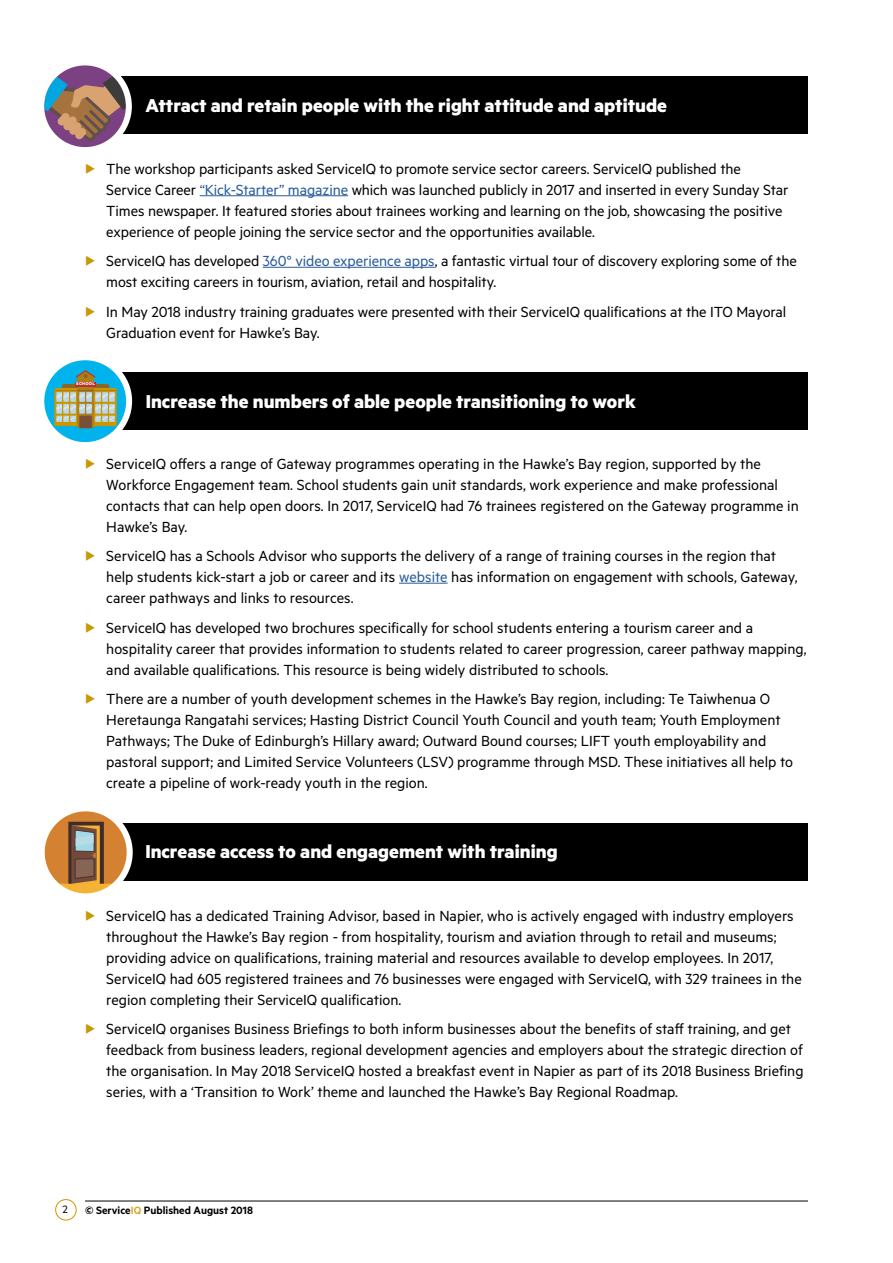
<style>
.page{position:relative;width:893px;height:1263px;background:#fff}
.page>*{position:absolute;margin:0;border:0;box-sizing:border-box;transform-origin:0 0}
.t1{font:700 21px "Metric";color:#fff}
.t2{font:16.5px/21px "Metric";color:#000}
.t3{font:600 12px "Metric";color:#000}
.t4{font:12px "Metric";color:#000}
.t5{font:700 4.65px "Metric";letter-spacing:.055em;color:#fff;scale:1.07 1}
.s1{color:#cb9700}
.s2{color:#275b9b}
.s3{color:#d5ac33}
</style>
<div class="page">
<div style="left:55px;top:1199px;width:22px;height:21px;border:1px solid #cb9700;border-radius:50%"></div>
<hr style="left:85px;top:1200px;width:723px;height:1px;background:#000">
<hr style="left:200px;top:195px;width:148px;height:1px;background:#275b9b">
<hr style="left:263px;top:267px;width:172px;height:1px;background:#275b9b">
<div style="left:84px;top:77px;width:724px;height:57px;background:#000"></div>
<svg style="left:41px;top:62px;width:88px;height:88px"></svg>
<svg style="left:45px;top:72px;width:81px;height:70px;background:#977d7f"></svg>
<div style="left:38px;top:59px;width:94px;height:94px;border:6px solid #fff;border-radius:50%"></div>
<div style="left:85px;top:372px;width:723px;height:57px;background:#000"></div>
<svg style="left:41px;top:357px;width:88px;height:88px;background:#39c3ef"></svg>
<svg style="left:54px;top:370px;width:63px;height:58px;background:#90a685"></svg>
<div style="left:38px;top:354px;width:94px;height:94px;border:6px solid #fff;border-radius:50%"></div>
<hr style="left:399px;top:583px;width:49px;height:1px;background:#275b9b">
<div style="left:84px;top:823px;width:724px;height:57px;background:#000"></div>
<svg style="left:42px;top:808px;width:88px;height:88px"></svg>
<svg style="left:46px;top:812px;width:81px;height:72px;background:#b98a5c"></svg>
<div style="left:39px;top:805px;width:94px;height:94px;border:6px solid #fff;border-radius:50%"></div>
<p class="t1" style="left:145px;top:93px;width:523px">Attract and retain people with the right attitude and aptitude</p>
<p class="t2" style="left:106px;top:157px;width:684px;text-indent:-21px"><span class="s1">◆</span> The workshop participants asked ServiceIQ to promote service sector careers. ServiceIQ published the Service Career <span class="s2">“Kick-Starter” magazine</span> which was launched publicly in 2017 and inserted in every Sunday Star Times newspaper. It featured stories about trainees working and learning on the job, showcasing the positive experience of people joining the service sector and the opportunities available.</p>
<p class="t2" style="left:106px;top:250px;width:692px;text-indent:-21px"><span class="s1">◆</span> ServiceIQ has developed <span class="s2">360° video experience apps</span>, a fantastic virtual tour of discovery exploring some of the most exciting careers in tourism, aviation, retail and hospitality.</p>
<p class="t2" style="left:106px;top:300px;width:681px;text-indent:-21px"><span class="s1">◆</span> In May 2018 industry training graduates were presented with their ServiceIQ qualifications at the ITO Mayoral<br>Graduation event for Hawke’s Bay.</p>
<p class="t5" style="left:76px;top:381px;width:19px">SCHOOL</p>
<p class="t1" style="left:146px;top:388px;width:491px">Increase the numbers of able people transitioning to work</p>
<p class="t2" style="left:106px;top:452px;width:694px;text-indent:-21px"><span class="s1">◆</span> ServiceIQ offers a range of Gateway programmes operating in the Hawke’s Bay region, supported by the Workforce Engagement team. School students gain unit standards, work experience and make professional contacts that can help open doors. In 2017, ServiceIQ had 76 trainees registered on the Gateway programme in Hawke’s Bay.</p>
<p class="t2" style="left:106px;top:545px;width:693px;text-indent:-21px"><span class="s1">◆</span> ServiceIQ has a Schools Advisor who supports the delivery of a range of training courses in the region that help students kick-start a job or career and its <span class="s2">website</span> has information on engagement with schools, Gateway, career pathways and links to resources.</p>
<p class="t2" style="left:106px;top:616px;width:702px;text-indent:-21px"><span class="s1">◆</span> ServiceIQ has developed two brochures specifically for school students entering a tourism career and a hospitality career that provides information to students related to career progression, career pathway mapping, and available qualifications. This resource is being widely distributed to schools.</p>
<p class="t2" style="left:106px;top:688px;width:688px;text-indent:-21px"><span class="s1">◆</span> There are a number of youth development schemes in the Hawke’s Bay region, including: Te Taiwhenua O Heretaunga Rangatahi services; Hasting District Council Youth Council and youth team; Youth Employment Pathways; The Duke of Edinburgh’s Hillary award; Outward Bound courses; LIFT youth employability and pastoral support; and Limited Service Volunteers (LSV) programme through MSD. These initiatives all help to create a pipeline of work-ready youth in the region.</p>
<p class="t1" style="left:145px;top:839px;width:414px">Increase access to and engagement with training</p>
<p class="t2" style="left:106px;top:904px;width:697px;text-indent:-21px"><span class="s1">◆</span> ServiceIQ has a dedicated Training Advisor, based in Napier, who is actively engaged with industry employers throughout the Hawke’s Bay region - from hospitality, tourism and aviation through to retail and museums; providing advice on qualifications, training material and resources available to develop employees. In 2017, ServiceIQ had 605 registered trainees and 76 businesses were engaged with ServiceIQ, with 329 trainees in the region completing their ServiceIQ qualification.</p>
<p class="t2" style="left:106px;top:1018px;width:699px;text-indent:-21px"><span class="s1">◆</span> ServiceIQ organises Business Briefings to both inform businesses about the benefits of staff training, and get feedback from business leaders, regional development agencies and employers about the strategic direction of the organisation. In May 2018 ServiceIQ hosted a breakfast event in Napier as part of its 2018 Business Briefing series, with a ‘Transition to Work’ theme and launched the Hawke’s Bay Regional Roadmap.</p>
<p class="t4" style="left:62px;top:1202px;width:7px">2</p>
<p class="t3" style="left:85px;top:1203px;width:169px">© Service<span class="s3">IQ</span> Published August 2018</p>
</div>
